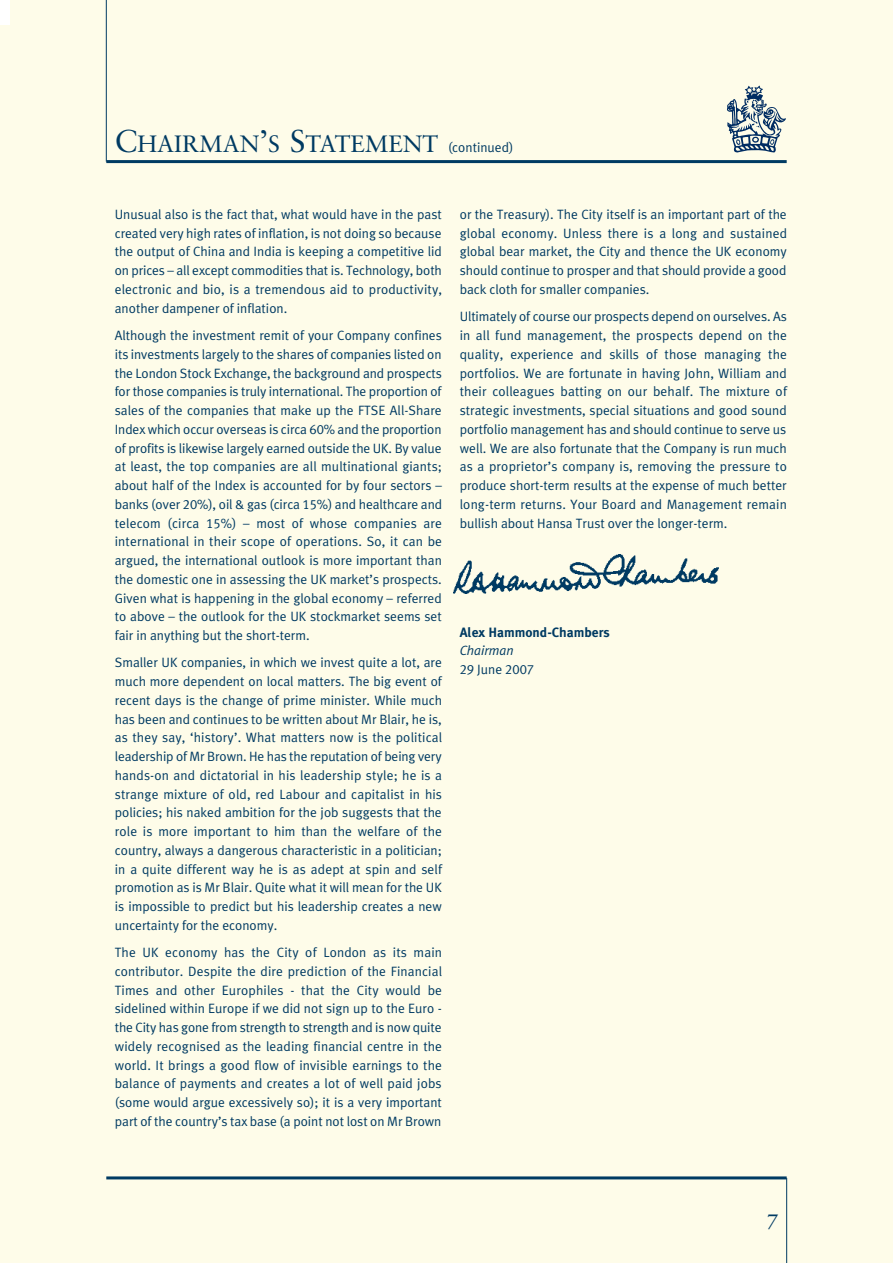
<style>
.page{position:relative;width:893px;height:1263px;background:#fefce9}
.page>*{position:absolute;margin:0;border:0;box-sizing:border-box;transform-origin:0 0}
.t1{font:23.7px "Sabon";color:#003a62}
.t2{font:italic 21px "Sabon";color:#003a62}
.t3{font:13.5px/18.8px "Cii Meta Plus Normal";color:#003a62;text-align:justify}
.t4{font:700 13.5px "Cii Meta Plus";color:#003a62}
.t5{font:italic 13.5px "Cii Meta Plus Normal";color:#003a62}
.s1{font-size:31.5px}
.s2{font-family:"Cii Meta Plus Normal";font-size:13.5px}
</style>
<div class="page">
<svg style="left:727px;top:85px;width:59px;height:67px"></svg>
<hr style="left:106px;top:160px;width:681px;height:3px;background:#003a62">
<hr style="left:106px;top:0;width:1px;height:162px;background:#003a62">
<hr style="left:106px;top:1176px;width:681px;height:3px;background:#003a62">
<hr style="left:786px;top:1178px;width:1px;height:85px;background:#003a62">
<div style="left:0;top:0;width:10px;height:25px;background:#fff"></div>
<img style="left:453px;top:555px;width:266px;height:38px">
<h1 class="t1" style="left:115px;top:134px;width:400px"><span class="s1">C</span>HAIRMAN<span class="s1">’</span>S <span class="s1">S</span>TATEMENT <span class="s2">(continued)</span></h1>
<p class="t3" style="left:115px;top:205px;width:329px">Unusual also is the fact that, what would have in the past created very high rates of inflation, is not doing so because the output of China and India is keeping a competitive lid on prices – all except commodities that is. Technology, both electronic and bio, is a tremendous aid to productivity, another dampener of inflation.</p>
<p class="t3" style="left:115px;top:326px;width:329px">Although the investment remit of your Company confines its investments largely to the shares of companies listed on the London Stock Exchange, the background and prospects for those companies is truly international. The proportion of sales of the companies that make up the FTSE All-Share Index which occur overseas is circa 60% and the proportion of profits is likewise largely earned outside the UK. By value at least, the top companies are all multinational giants; about half of the Index is accounted for by four sectors – banks (over 20%), oil &amp; gas (circa 15%) and healthcare and telecom (circa 15%) – most of whose companies are international in their scope of operations. So, it can be argued, the international outlook is more important than the domestic one in assessing the UK market’s prospects.<br>Given what is happening in the global economy – referred to above – the outlook for the UK stockmarket seems set fair in anything but the short-term.</p>
<p class="t3" style="left:115px;top:653px;width:329px">Smaller UK companies, in which we invest quite a lot, are much more dependent on local matters. The big event of recent days is the change of prime minister. While much has been and continues to be written about Mr Blair, he is, as they say, ‘history’. What matters now is the political leadership of Mr Brown. He has the reputation of being very hands-on and dictatorial in his leadership style; he is a strange mixture of old, red Labour and capitalist in his policies; his naked ambition for the job suggests that the role is more important to him than the welfare of the country, always a dangerous characteristic in a politician; in a quite different way he is as adept at spin and self promotion as is Mr Blair. Quite what it will mean for the UK is impossible to predict but his leadership creates a new uncertainty for the economy.</p>
<p class="t3" style="left:115px;top:943px;width:329px">The UK economy has the City of London as its main contributor. Despite the dire prediction of the Financial Times and other Europhiles - that the City would be sidelined within Europe if we did not sign up to the Euro - the City has gone from strength to strength and is now quite widely recognised as the leading financial centre in the world. It brings a good flow of invisible earnings to the balance of payments and creates a lot of well paid jobs (some would argue excessively so); it is a very important part of the country’s tax base (a point not lost on Mr Brown</p>
<p class="t3" style="left:460px;top:205px;width:329px">or the Treasury). The City itself is an important part of the global economy. Unless there is a long and sustained global bear market, the City and thence the UK economy should continue to prosper and that should provide a good back cloth for smaller companies.</p>
<p class="t3" style="left:460px;top:307px;width:329px">Ultimately of course our prospects depend on ourselves. As in all fund management, the prospects depend on the quality, experience and skills of those managing the portfolios. We are fortunate in having John, William and their colleagues batting on our behalf. The mixture of strategic investments, special situations and good sound portfolio management has and should continue to serve us well. We are also fortunate that the Company is run much as a proprietor’s company is, removing the pressure to produce short-term results at the expense of much better long-term returns. Your Board and Management remain bullish about Hansa Trust over the longer-term.</p>
<p class="t4" style="left:460px;top:624px;width:152px">Alex Hammond-Chambers</p>
<p class="t5" style="left:460px;top:643px;width:55px">Chairman</p>
<p class="t3" style="left:460px;top:660px;width:76px">29 June 2007</p>
<h2 class="t2" style="left:766px;top:1213px;width:13px">7</h2>
</div>
